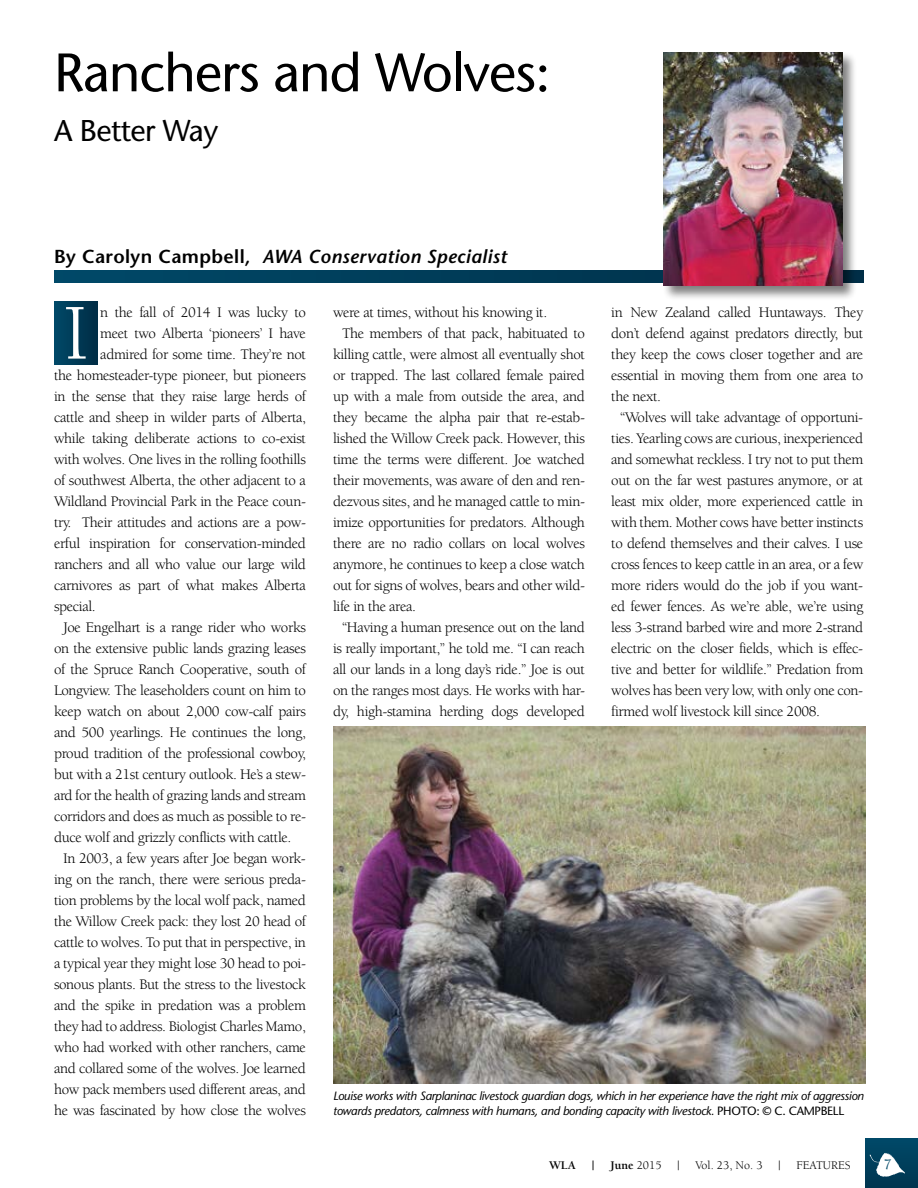
<style>
.page{position:relative;width:918px;height:1188px;background:#fff}
.page>*{position:absolute;margin:0;border:0;box-sizing:border-box;transform-origin:0 0}
.t1{font:81.15px "Berkeley";color:#fff}
.t2{font:54px "Stone Sans";letter-spacing:-.02em;color:#000}
.t3{font:30px "Stone Sans";letter-spacing:-.02em;color:#000}
.t4{font:italic 600 18.75px "Stone Sans";letter-spacing:.02em;color:#000}
.t5{font:15px "Berkeley";letter-spacing:-.025em;color:#000}
.t6{font:500 15px "Berkeley";color:#004968}
.t7{font:italic 12px/15px "Stone Sans";letter-spacing:-.025em;color:#000}
.t8{font:12px "Berkeley";color:#000}
.t9{font:700 12px "Berkeley";color:#000}
.s1{font-style:normal}
.s2{font-weight:400}
</style>
<div class="page">
<div style="left:865px;top:1139px;width:53px;height:49px;background:linear-gradient(to right,#00405c,#003f5c)"></div>
<svg style="left:870px;top:1153px;width:35px;height:24px"></svg>
<div style="left:54px;top:301px;width:43px;height:63px;background:linear-gradient(to right,#004968,#002d45)"></div>
<div style="left:54px;top:270px;width:810px;height:13px;background:#003f5c"></div>
<div style="left:662px;top:51px;width:195px;height:250px;background:#000;opacity:.5"></div>
<img style="left:664px;top:52px;width:178px;height:234px">
<img style="left:333px;top:727px;width:532px;height:356px">
<h2 class="t2" style="left:54px;top:40px;width:498px">Ranchers and Wolves:</h2>
<h3 class="t3" style="left:54px;top:113px;width:166px">A Better Way</h3>
<p class="t4" style="left:54px;top:245px;width:454px"><span class="s1">By Carolyn Campbell,</span> AWA Conservation Specialist</p>
<h1 class="t1" style="left:63px;top:290px;width:27px">I</h1>
<p class="t5" style="left:100px;top:304px;width:207px">n the fall of 2014 I was lucky to</p>
<p class="t5" style="left:100px;top:325px;width:207px">meet two Alberta ‘pioneers’ I have</p>
<p class="t5" style="left:100px;top:346px;width:207px">admired for some time. They’re not</p>
<p class="t5" style="left:54px;top:367px;width:254px">the homesteader-type pioneer, but pioneers</p>
<p class="t5" style="left:54px;top:388px;width:254px">in the sense that they raise large herds of</p>
<p class="t5" style="left:54px;top:409px;width:253px">cattle and sheep in wilder parts of Alberta,</p>
<p class="t5" style="left:54px;top:430px;width:254px">while taking deliberate actions to co-exist</p>
<p class="t5" style="left:54px;top:451px;width:254px">with wolves. One lives in the rolling foothills</p>
<p class="t5" style="left:54px;top:472px;width:254px">of southwest Alberta, the other adjacent to a</p>
<p class="t5" style="left:54px;top:493px;width:254px">Wildland Provincial Park in the Peace coun-</p>
<p class="t5" style="left:54px;top:514px;width:254px">try. Their attitudes and actions are a pow-</p>
<p class="t5" style="left:54px;top:535px;width:254px">erful inspiration for conservation-minded</p>
<p class="t5" style="left:54px;top:556px;width:254px">ranchers and all who value our large wild</p>
<p class="t5" style="left:54px;top:577px;width:254px">carnivores as part of what makes Alberta</p>
<p class="t5" style="left:54px;top:598px;width:43px">special.</p>
<p class="t5" style="left:63px;top:619px;width:244px">Joe Engelhart is a range rider who works</p>
<p class="t5" style="left:54px;top:640px;width:254px">on the extensive public lands grazing leases</p>
<p class="t5" style="left:54px;top:661px;width:254px">of the Spruce Ranch Cooperative, south of</p>
<p class="t5" style="left:54px;top:682px;width:253px">Longview. The leaseholders count on him to</p>
<p class="t5" style="left:54px;top:703px;width:254px">keep watch on about 2,000 cow-calf pairs</p>
<p class="t5" style="left:54px;top:724px;width:254px">and 500 yearlings. He continues the long,</p>
<p class="t5" style="left:54px;top:745px;width:254px">proud tradition of the professional cowboy,</p>
<p class="t5" style="left:54px;top:766px;width:254px">but with a 21st century outlook. He’s a stew-</p>
<p class="t5" style="left:54px;top:787px;width:253px">ard for the health of grazing lands and stream</p>
<p class="t5" style="left:54px;top:808px;width:254px">corridors and does as much as possible to re-</p>
<p class="t5" style="left:54px;top:829px;width:239px">duce wolf and grizzly conflicts with cattle.</p>
<p class="t5" style="left:63px;top:850px;width:244px">In 2003, a few years after Joe began work-</p>
<p class="t5" style="left:54px;top:871px;width:253px">ing on the ranch, there were serious preda-</p>
<p class="t5" style="left:54px;top:892px;width:254px">tion problems by the local wolf pack, named</p>
<p class="t5" style="left:54px;top:913px;width:254px">the Willow Creek pack: they lost 20 head of</p>
<p class="t5" style="left:54px;top:934px;width:253px">cattle to wolves. To put that in perspective, in</p>
<p class="t5" style="left:54px;top:955px;width:254px">a typical year they might lose 30 head to poi-</p>
<p class="t5" style="left:54px;top:976px;width:253px">sonous plants. But the stress to the livestock</p>
<p class="t5" style="left:54px;top:997px;width:254px">and the spike in predation was a problem</p>
<p class="t5" style="left:54px;top:1018px;width:253px">they had to address. Biologist Charles Mamo,</p>
<p class="t5" style="left:54px;top:1039px;width:254px">who had worked with other ranchers, came</p>
<p class="t5" style="left:54px;top:1060px;width:254px">and collared some of the wolves. Joe learned</p>
<p class="t5" style="left:54px;top:1081px;width:253px">how pack members used different areas, and</p>
<p class="t5" style="left:54px;top:1102px;width:254px">he was fascinated by how close the wolves</p>
<p class="t5" style="left:333px;top:304px;width:216px">were at times, without his knowing it.</p>
<p class="t5" style="left:342px;top:325px;width:245px">The members of that pack, habituated to</p>
<p class="t5" style="left:333px;top:346px;width:253px">killing cattle, were almost all eventually shot</p>
<p class="t5" style="left:333px;top:367px;width:254px">or trapped. The last collared female paired</p>
<p class="t5" style="left:333px;top:388px;width:254px">up with a male from outside the area, and</p>
<p class="t5" style="left:333px;top:409px;width:254px">they became the alpha pair that re-estab-</p>
<p class="t5" style="left:333px;top:430px;width:253px">lished the Willow Creek pack. However, this</p>
<p class="t5" style="left:333px;top:451px;width:254px">time the terms were different. Joe watched</p>
<p class="t5" style="left:333px;top:472px;width:254px">their movements, was aware of den and ren-</p>
<p class="t5" style="left:333px;top:493px;width:254px">dezvous sites, and he managed cattle to min-</p>
<p class="t5" style="left:333px;top:514px;width:254px">imize opportunities for predators. Although</p>
<p class="t5" style="left:333px;top:535px;width:253px">there are no radio collars on local wolves</p>
<p class="t5" style="left:333px;top:556px;width:254px">anymore, he continues to keep a close watch</p>
<p class="t5" style="left:333px;top:577px;width:254px">out for signs of wolves, bears and other wild-</p>
<p class="t5" style="left:333px;top:598px;width:84px">life in the area.</p>
<p class="t5" style="left:342px;top:619px;width:245px">“Having a human presence out on the land</p>
<p class="t5" style="left:333px;top:640px;width:254px">is really important,” he told me. “I can reach</p>
<p class="t5" style="left:333px;top:661px;width:253px">all our lands in a long day’s ride.” Joe is out</p>
<p class="t5" style="left:333px;top:682px;width:253px">on the ranges most days. He works with har-</p>
<p class="t5" style="left:333px;top:703px;width:254px">dy, high-stamina herding dogs developed</p>
<p class="t5" style="left:611px;top:304px;width:254px">in New Zealand called Huntaways. They</p>
<p class="t5" style="left:611px;top:325px;width:254px">don’t defend against predators directly, but</p>
<p class="t5" style="left:611px;top:346px;width:253px">they keep the cows closer together and are</p>
<p class="t5" style="left:611px;top:367px;width:254px">essential in moving them from one area to</p>
<p class="t5" style="left:611px;top:388px;width:51px">the next.</p>
<p class="t5" style="left:620px;top:409px;width:245px">“Wolves will take advantage of opportuni-</p>
<p class="t5" style="left:611px;top:430px;width:254px">ties. Yearling cows are curious, inexperienced</p>
<p class="t5" style="left:611px;top:451px;width:254px">and somewhat reckless. I try not to put them</p>
<p class="t5" style="left:611px;top:472px;width:254px">out on the far west pastures anymore, or at</p>
<p class="t5" style="left:611px;top:493px;width:254px">least mix older, more experienced cattle in</p>
<p class="t5" style="left:611px;top:514px;width:253px">with them. Mother cows have better instincts</p>
<p class="t5" style="left:611px;top:535px;width:254px">to defend themselves and their calves. I use</p>
<p class="t5" style="left:611px;top:556px;width:254px">cross fences to keep cattle in an area, or a few</p>
<p class="t5" style="left:611px;top:577px;width:254px">more riders would do the job if you want-</p>
<p class="t5" style="left:611px;top:598px;width:254px">ed fewer fences. As we’re able, we’re using</p>
<p class="t5" style="left:611px;top:619px;width:254px">less 3-strand barbed wire and more 2-strand</p>
<p class="t5" style="left:611px;top:640px;width:254px">electric on the closer fields, which is effec-</p>
<p class="t5" style="left:611px;top:661px;width:254px">tive and better for wildlife.” Predation from</p>
<p class="t5" style="left:611px;top:682px;width:254px">wolves has been very low, with only one con-</p>
<p class="t5" style="left:611px;top:703px;width:210px">firmed wolf livestock kill since 2008.</p>
<p class="t7" style="left:333px;top:1088px;width:532px">Louise works with Sarplaninac livestock guardian dogs, which in her experience have the right mix of aggression towards predators, calmness with humans, and bonding capacity with livestock. <span class="s1">PHOTO: © C. CAMPBELL</span></p>
<p class="t9" style="left:549px;top:1159px;width:28px">WLA</p>
<p class="t9" style="left:592px;top:1159px;width:4px">|</p>
<p class="t9" style="left:611px;top:1159px;width:53px">June <span class="s2">2015</span></p>
<p class="t8" style="left:677px;top:1159px;width:4px">|</p>
<p class="t8" style="left:695px;top:1159px;width:69px">Vol. 23, No. 3</p>
<p class="t8" style="left:778px;top:1159px;width:4px">|</p>
<p class="t8" style="left:796px;top:1159px;width:56px">FEATURES</p>
<p class="t6" style="left:883px;top:1157px;width:11px">A7</p>
</div>
